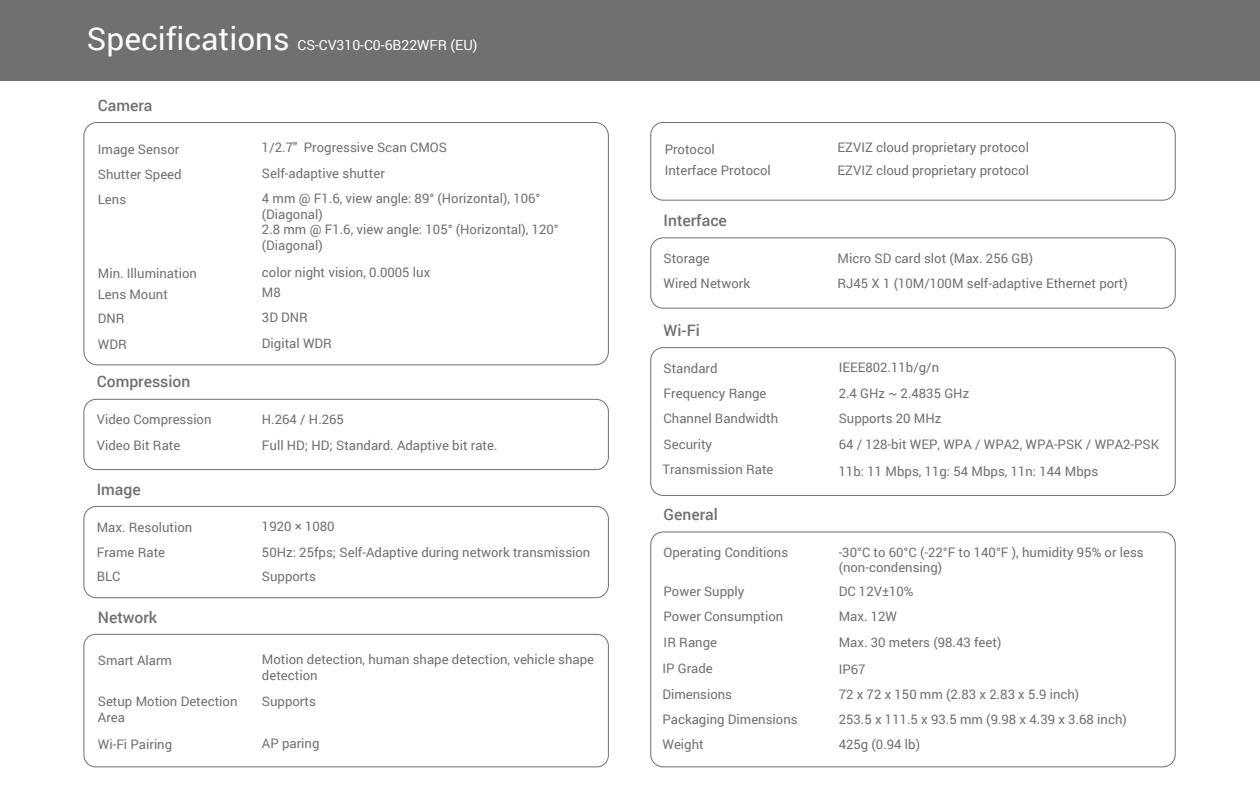
<style>
.page{position:relative;width:1260px;height:788px;background:#fff}
.page>*{position:absolute;margin:0;border:0;box-sizing:border-box;transform-origin:0 0}
.t1{font:31.5px "Roboto";color:#fcfdfd}
.t2{font:500 15.75px "Roboto";color:#717071}
.t3{font:14px "Roboto";color:#fcfdfd}
.t4{font:13.12px/15.8px "Roboto";color:#717071}
</style>
<div class="page">
<div style="left:0;top:0;width:1260px;height:80px;background:#717071"></div>
<div style="left:650px;top:347px;width:526px;height:149px;border:1px solid #717071;border-radius:12px"></div>
<div style="left:650px;top:531px;width:526px;height:236px;border:1px solid #717071;border-radius:12px"></div>
<div style="left:650px;top:237px;width:526px;height:71px;border:1px solid #717071;border-radius:12px"></div>
<div style="left:83px;top:399px;width:526px;height:71px;border:1px solid #717071;border-radius:12px"></div>
<div style="left:83px;top:506px;width:526px;height:92px;border:1px solid #717071;border-radius:12px"></div>
<div style="left:650px;top:122px;width:526px;height:78px;border:1px solid #717071;border-radius:12px"></div>
<div style="left:84px;top:634px;width:525px;height:133px;border:1px solid #717071;border-radius:12px"></div>
<div style="left:83px;top:122px;width:526px;height:243px;border:1px solid #717071;border-radius:13px"></div>
<h1 class="t1" style="left:87px;top:16px;width:204px">Specifications</h1>
<p class="t3" style="left:297px;top:35px;width:182px">CS-CV310-C0-6B22WFR (EU)</p>
<p class="t2" style="left:98px;top:94px;width:56px">Camera</p>
<p class="t4" style="left:98px;top:140px;width:83px">Image Sensor</p>
<p class="t4" style="left:262px;top:139px;width:187px">1/2.7" Progressive Scan CMOS</p>
<p class="t4" style="left:98px;top:166px;width:85px">Shutter Speed</p>
<p class="t4" style="left:262px;top:165px;width:124px">Self-adaptive shutter</p>
<p class="t4" style="left:98px;top:191px;width:30px">Lens</p>
<p class="t4" style="left:262px;top:190px;width:298px">4 mm @ F1.6, view angle: 89° (Horizontal), 106° (Diagonal)<br>2.8 mm @ F1.6, view angle: 105° (Horizontal), 120° (Diagonal)</p>
<p class="t4" style="left:98px;top:285px;width:72px">Lens Mount</p>
<p class="t4" style="left:262px;top:284px;width:20px">M8</p>
<p class="t4" style="left:98px;top:265px;width:101px">Min. Illumination</p>
<p class="t4" style="left:262px;top:263px;width:170px">color night vision, 0.0005 lux</p>
<p class="t4" style="left:98px;top:310px;width:28px">DNR</p>
<p class="t4" style="left:262px;top:309px;width:48px">3D DNR</p>
<p class="t4" style="left:98px;top:336px;width:30px">WDR</p>
<p class="t4" style="left:262px;top:335px;width:72px">Digital WDR</p>
<p class="t2" style="left:97px;top:371px;width:95px">Compression</p>
<p class="t4" style="left:97px;top:411px;width:116px">Video Compression</p>
<p class="t4" style="left:262px;top:411px;width:84px">H.264 / H.265</p>
<p class="t4" style="left:97px;top:436px;width:85px">Video Bit Rate</p>
<p class="t4" style="left:262px;top:436px;width:237px">Full HD; HD; Standard. Adaptive bit rate.</p>
<p class="t2" style="left:97px;top:478px;width:46px">Image</p>
<p class="t4" style="left:97px;top:518px;width:97px">Max. Resolution</p>
<p class="t4" style="left:262px;top:518px;width:74px">1920 × 1080</p>
<p class="t4" style="left:97px;top:544px;width:70px">Frame Rate</p>
<p class="t4" style="left:262px;top:544px;width:330px">50Hz: 25fps; Self-Adaptive during network transmission</p>
<p class="t4" style="left:97px;top:568px;width:25px">BLC</p>
<p class="t4" style="left:262px;top:568px;width:55px">Supports</p>
<p class="t2" style="left:98px;top:606px;width:61px">Network</p>
<p class="t4" style="left:98px;top:652px;width:76px">Smart Alarm</p>
<p class="t4" style="left:262px;top:651px;width:334px">Motion detection, human shape detection, vehicle shape detection</p>
<p class="t4" style="left:98px;top:693px;width:141px">Setup Motion Detection<br>Area</p>
<p class="t4" style="left:262px;top:693px;width:55px">Supports</p>
<p class="t4" style="left:98px;top:736px;width:76px">Wi-Fi Pairing</p>
<p class="t4" style="left:262px;top:734px;width:59px">AP paring</p>
<p class="t4" style="left:665px;top:140px;width:52px">Protocol</p>
<p class="t4" style="left:838px;top:139px;width:193px">EZVIZ cloud proprietary protocol</p>
<p class="t4" style="left:665px;top:162px;width:108px">Interface Protocol</p>
<p class="t4" style="left:838px;top:162px;width:193px">EZVIZ cloud proprietary protocol</p>
<p class="t2" style="left:664px;top:209px;width:65px">Interface</p>
<p class="t4" style="left:664px;top:250px;width:48px">Storage</p>
<p class="t4" style="left:838px;top:249px;width:197px">Micro SD card slot (Max. 256 GB)</p>
<p class="t4" style="left:664px;top:275px;width:88px">Wired Network</p>
<p class="t4" style="left:838px;top:275px;width:292px">RJ45 X 1 (10M/100M self-adaptive Ethernet port)</p>
<p class="t2" style="left:664px;top:319px;width:38px">Wi-Fi</p>
<p class="t4" style="left:664px;top:359px;width:56px">Standard</p>
<p class="t4" style="left:839px;top:359px;width:102px">IEEE802.11b/g/n</p>
<p class="t4" style="left:664px;top:385px;width:105px">Frequency Range</p>
<p class="t4" style="left:839px;top:385px;width:132px">2.4 GHz ~ 2.4835 GHz</p>
<p class="t4" style="left:664px;top:409px;width:116px">Channel Bandwidth</p>
<p class="t4" style="left:839px;top:409px;width:104px">Supports 20 MHz</p>
<p class="t4" style="left:662px;top:431px;width:113px;line-height:25.3px">Security<br>Transmission Rate</p>
<p class="t4" style="left:839px;top:430px;width:322px;line-height:26.5px">64 / 128-bit WEP, WPA / WPA2, WPA-PSK / WPA2-PSK<br>11b: 11 Mbps, 11g: 54 Mbps, 11n: 144 Mbps</p>
<p class="t2" style="left:664px;top:503px;width:56px">General</p>
<p class="t4" style="left:664px;top:544px;width:126px">Operating Conditions</p>
<p class="t4" style="left:839px;top:543px;width:307px">-30°C to 60°C (-22°F to 140°F ), humidity 95% or less (non-condensing)</p>
<p class="t4" style="left:664px;top:583px;width:82px">Power Supply</p>
<p class="t4" style="left:839px;top:583px;width:76px">DC 12V±10%</p>
<p class="t4" style="left:664px;top:608px;width:121px">Power Consumption</p>
<p class="t4" style="left:839px;top:608px;width:60px">Max. 12W</p>
<p class="t4" style="left:662px;top:629px;width:56px;line-height:25.3px">IR Range<br>IP Grade</p>
<p class="t4" style="left:839px;top:629px;width:164px;line-height:26.5px">Max. 30 meters (98.43 feet)<br>IP67</p>
<p class="t4" style="left:662px;top:685px;width:71px">Dimensions</p>
<p class="t4" style="left:839px;top:685px;width:242px">72 x 72 x 150 mm (2.83 x 2.83 x 5.9 inch)</p>
<p class="t4" style="left:662px;top:711px;width:137px">Packaging Dimensions</p>
<p class="t4" style="left:839px;top:711px;width:290px">253.5 x 111.5 x 93.5 mm (9.98 x 4.39 x 3.68 inch)</p>
<p class="t4" style="left:662px;top:735px;width:43px">Weight</p>
<p class="t4" style="left:839px;top:735px;width:83px">425g (0.94 lb)</p>
</div>
